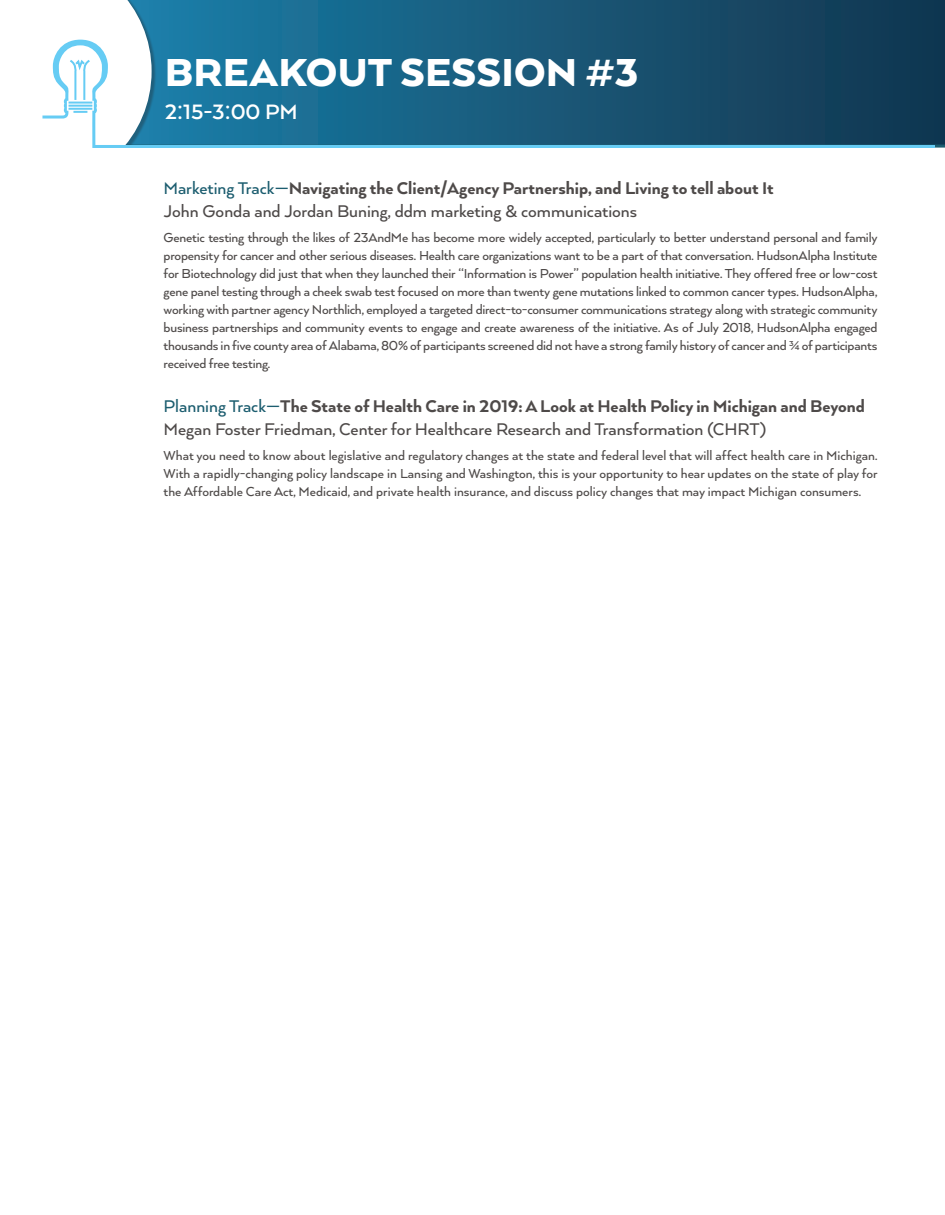
<style>
.page{position:relative;width:945px;height:1215px;background:#fff}
.page>*{position:absolute;margin:0;border:0;box-sizing:border-box;transform-origin:0 0}
.t1{font:900 45px "Arquitecta";letter-spacing:.005em;color:#fff}
.t2{font:700 24px "Arquitecta";color:#fff}
.t3{font:500 19.5px/23.4px "Arquitecta";color:#4e4a49}
.t4{font:800 19.5px/23.4px "Arquitecta";color:#4e4a49}
.t5{font:500 15px/18px "Arquitecta";letter-spacing:-.005em;color:#4e4a49;text-align:justify}
.s1{font-weight:500;color:#1c5d6f}
.s2{font-weight:500}
.s3{color:#1c5d6f}
.s4{font-weight:800}
</style>
<div class="page">
<svg style="left:156px;top:0;width:789px;height:145px;background:#165777"></svg>
<svg style="left:152px;top:40px;width:783px;height:108px;background:#195c7d"></svg>
<svg style="left:42px;top:0;width:110px;height:148px"></svg>
<h1 class="t1" style="left:165px;top:45px;width:475px">BREAKOUT SESSION #3</h1>
<h2 class="t2" style="left:165px;top:96px;width:135px">2:15-3:00 PM</h2>
<h3 class="t4" style="left:164px;top:176px;width:612px"><span class="s1">Marketing Track—</span>Navigating the Client/Agency Partnership, and Living to tell about It<br><span class="s2">John Gonda and Jordan Buning, ddm marketing &amp; communications</span></h3>
<p class="t5" style="left:164px;top:228px;width:715px">Genetic testing through the likes of 23AndMe has become more widely accepted, particularly to better understand personal and family propensity for cancer and other serious diseases. Health care organizations want to be a part of that conversation. HudsonAlpha Institute for Biotechnology did just that when they launched their “Information is Power” population health initiative. They offered free or low-cost gene panel testing through a cheek swab test focused on more than twenty gene mutations linked to common cancer types. HudsonAlpha, working with partner agency Northlich, employed a targeted direct-to-consumer communications strategy along with strategic community business partnerships and community events to engage and create awareness of the initiative. As of July 2018, HudsonAlpha engaged thousands in five county area of Alabama, 80% of participants screened did not have a strong family history of cancer and ¾ of participants received free testing.</p>
<h3 class="t3" style="left:164px;top:394px;width:703px"><span class="s3">Planning Track—</span><span class="s4">The State of Health Care in 2019: A Look at Health Policy in Michigan and Beyond<br></span>Megan Foster Friedman, Center for Healthcare Research and Transformation (CHRT)</h3>
<p class="t5" style="left:164px;top:446px;width:716px">What you need to know about legislative and regulatory changes at the state and federal level that will affect health care in Michigan.<br>With a rapidly-changing policy landscape in Lansing and Washington, this is your opportunity to hear updates on the state of play for the Affordable Care Act, Medicaid, and private health insurance, and discuss policy changes that may impact Michigan consumers.</p>
</div>
